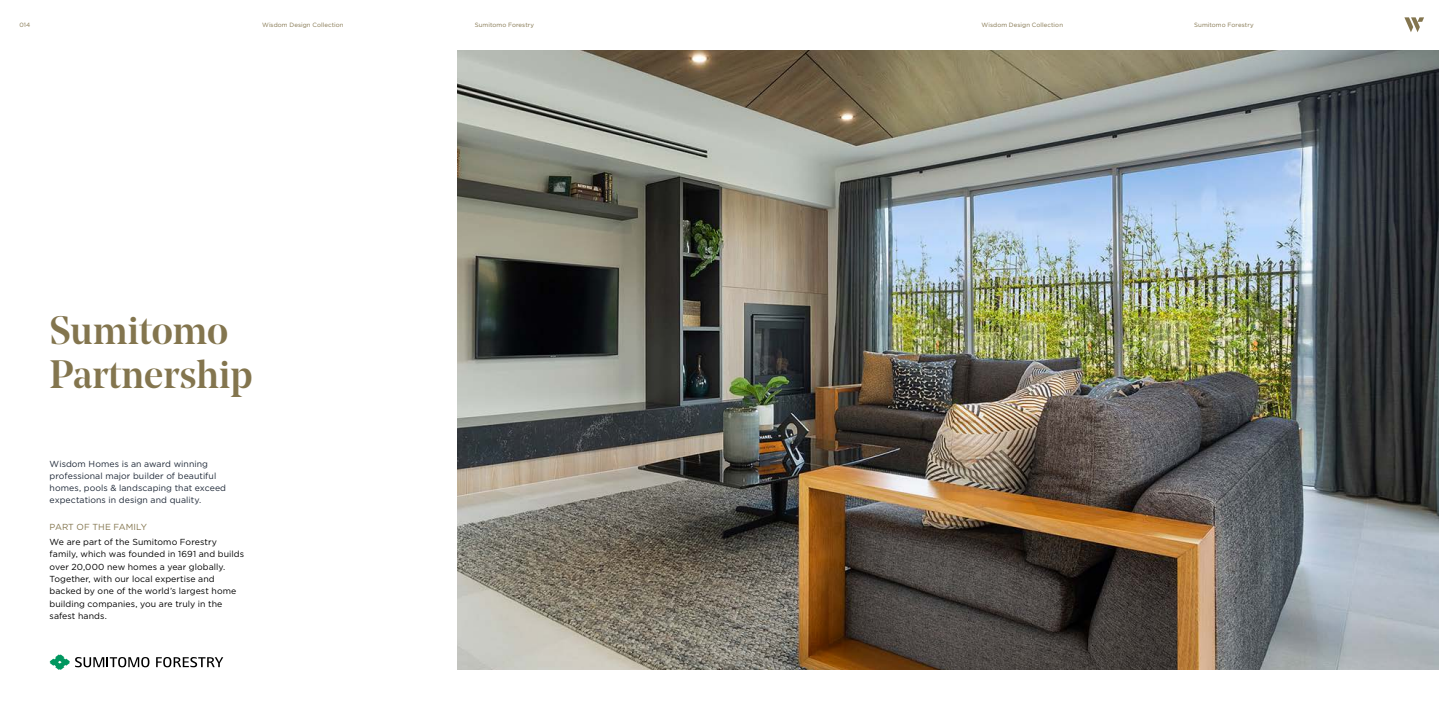
<style>
.page{position:relative;width:1439px;height:720px;background:#fff}
.page>*{position:absolute;margin:0;border:0;box-sizing:border-box;transform-origin:0 0}
.t1{font:500 39.38px/43.8px "Noe Display";color:#83754e}
.t2{font:8.75px/12.2px "Gotham";letter-spacing:.005em;color:#000}
.t3{font:8.75px/12.2px "Gotham";letter-spacing:.005em;color:#202a39}
.t4{font:8.75px "Gotham";letter-spacing:.01em;color:#83754e}
.t5{font:6.12px "Gotham";letter-spacing:.01em;color:#83754e}
</style>
<div class="page">
<svg style="left:1404px;top:17px;width:20px;height:15px"></svg>
<img style="left:458px;top:50px;width:981px;height:619px">
<svg style="left:50px;top:654px;width:99px;height:15px"></svg>
<svg style="left:156px;top:657px;width:67px;height:10px"></svg>
<p class="t5" style="left:19px;top:21px;width:12px">014</p>
<p class="t5" style="left:262px;top:21px;width:83px">Wisdom Design Collection</p>
<p class="t5" style="left:475px;top:21px;width:61px">Sumitomo Forestry</p>
<p class="t5" style="left:981px;top:21px;width:83px">Wisdom Design Collection</p>
<p class="t5" style="left:1194px;top:21px;width:61px">Sumitomo Forestry</p>
<h1 class="t1" style="left:50px;top:308px;width:205px">Sumitomo<br>Partnership</h1>
<p class="t3" style="left:50px;top:457px;width:178px">Wisdom Homes is an award winning professional major builder of beautiful homes, pools &amp; landscaping that exceed expectations in design and quality.</p>
<p class="t4" style="left:50px;top:521px;width:99px">PART OF THE FAMILY</p>
<p class="t2" style="left:50px;top:535px;width:196px">We are part of the Sumitomo Forestry family, which was founded in 1691 and builds over 20,000 new homes a year globally.<br>Together, with our local expertise and backed by one of the world’s largest home building companies, you are truly in the safest hands.</p>
</div>
